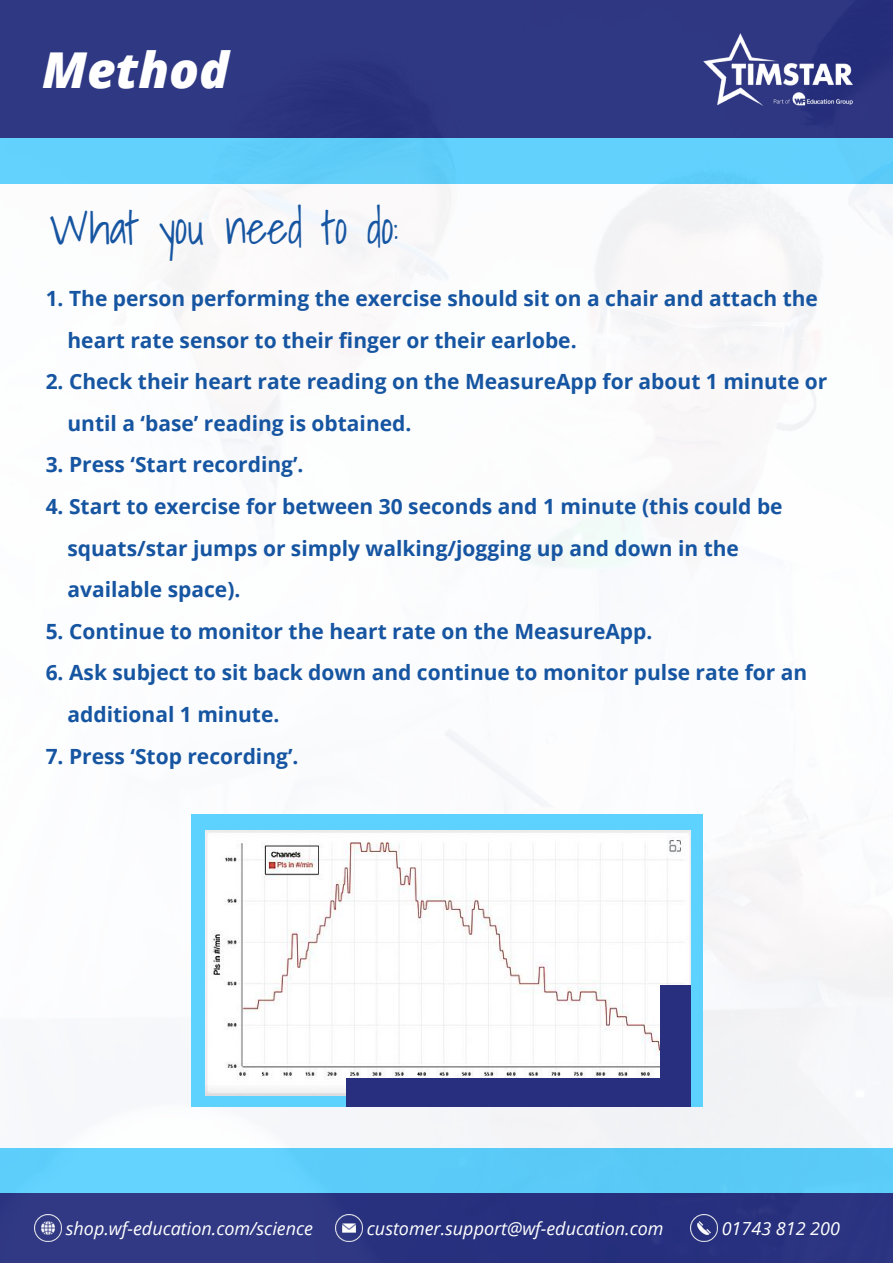
<style>
.page{position:relative;width:893px;height:1264px;background:#fff}
.page>*{position:absolute;margin:0;border:0;box-sizing:border-box;transform-origin:0 0}
.t1{font:italic 800 49.5px "Open Sans";color:#fff}
.t2{font:300 45px "Shadows Into";color:#1655a1}
.t3{font:700 21px/41.5px "Open Sans";color:#1655a1}
.t4{font:italic 18px "Open Sans";color:#fff}
</style>
<div class="page">
<img style="left:0;top:0;width:892px;height:1262px">
<div style="left:191px;top:814px;width:511px;height:292px;background:#5dd2ff"></div>
<img style="left:205px;top:830px;width:485px;height:264px">
<div style="left:660px;top:985px;width:30px;height:121px;background:#272f7e"></div>
<div style="left:345px;top:1078px;width:322px;height:28px;background:#272f7e"></div>
<img style="left:703px;top:33px;width:149px;height:72px">
<img style="left:34px;top:1214px;width:27px;height:27px">
<img style="left:690px;top:1214px;width:27px;height:27px">
<img style="left:336px;top:1214px;width:26px;height:27px">
<h1 class="t1" style="left:42px;top:35px;width:188px">Method</h1>
<h2 class="t2" style="left:49px;top:191px;width:351px">What you need to do:</h2>
<p class="t3" style="left:67px;top:277px;width:752px;text-indent:-22px">1. The person performing the exercise should sit on a chair and attach the heart rate sensor to their finger or their earlobe.</p>
<p class="t3" style="left:67px;top:360px;width:761px;text-indent:-22px">2. Check their heart rate reading on the MeasureApp for about 1 minute or until a ‘base’ reading is obtained.</p>
<p class="t3" style="left:46px;top:443px;width:259px">3. Press ‘Start recording’.</p>
<p class="t3" style="left:67px;top:485px;width:716px;text-indent:-22px">4. Start to exercise for between 30 seconds and 1 minute (this could be squats/star jumps or simply walking/jogging up and down in the available space).</p>
<p class="t3" style="left:46px;top:610px;width:608px">5. Continue to monitor the heart rate on the MeasureApp.</p>
<p class="t3" style="left:67px;top:651px;width:741px;text-indent:-22px">6. Ask subject to sit back down and continue to monitor pulse rate for an additional 1 minute.</p>
<p class="t3" style="left:46px;top:734px;width:254px">7. Press ‘Stop recording’.</p>
<p class="t4" style="left:66px;top:1215px;width:249px">shop.wf-education.com/science</p>
<p class="t4" style="left:367px;top:1215px;width:298px">customer.support@wf-education.com</p>
<p class="t4" style="left:721px;top:1215px;width:120px">01743 812 200</p>
</div>
